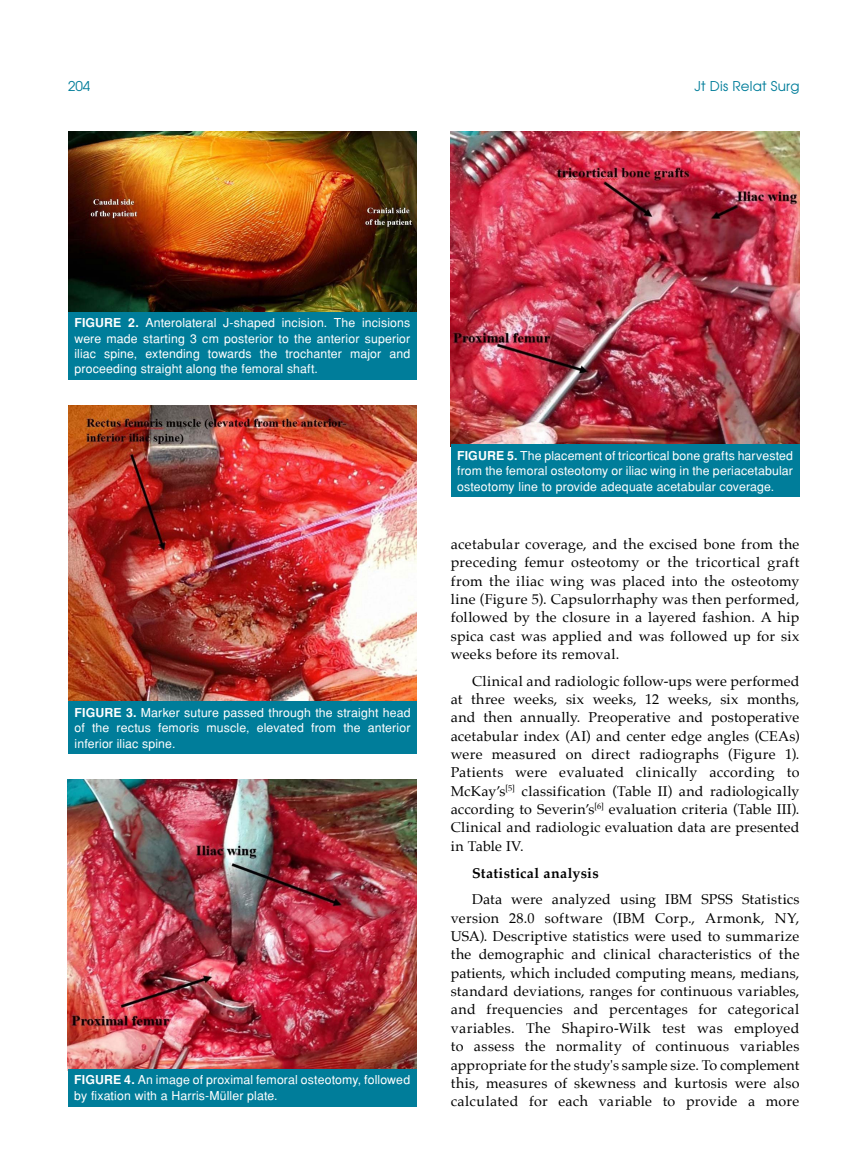
<style>
.page{position:relative;width:859px;height:1170px;background:#fff}
.page>*{position:absolute;margin:0;border:0;box-sizing:border-box;transform-origin:0 0}
.t1{font:14.25px/18.3px "Palatino";letter-spacing:.015em;color:#000;text-align:justify}
.t2{font:700 14.25px "Palatino";letter-spacing:.025em;color:#000}
.t3{font:13.5px "Avant Garde Tr";letter-spacing:.015em;color:#007d9a}
.t4{font:12.3px/15.3px "Helvetica Normal Tr";letter-spacing:.01em;color:#fff;text-align:justify}
.s1{font-family:"Helvetica Tr";font-weight:700}
</style>
<div class="page">
<img style="left:68px;top:132px;width:349px;height:180px">
<div style="left:68px;top:312px;width:349px;height:67px;background:#007d9a"></div>
<img style="left:68px;top:405px;width:349px;height:296px">
<div style="left:68px;top:701px;width:349px;height:53px;background:#007d9a"></div>
<img style="left:451px;top:132px;width:349px;height:314px">
<div style="left:451px;top:444px;width:348px;height:53px;background:#007d9a"></div>
<img style="left:68px;top:779px;width:349px;height:289px">
<div style="left:68px;top:1068px;width:349px;height:38px;background:#007d9a"></div>
<p class="t3" style="left:68px;top:77px;width:24px">204</p>
<p class="t3" style="left:694px;top:77px;width:106px">Jt Dis Relat Surg</p>
<p class="t4" style="left:74px;top:315px;width:337px"><span class="s1">FIGURE 2.</span> Anterolateral J-shaped incision. The incisions were made starting 3 cm posterior to the anterior superior iliac spine, extending towards the trochanter major and proceeding straight along the femoral shaft.</p>
<p class="t4" style="left:75px;top:705px;width:337px"><span class="s1">FIGURE 3.</span> Marker suture passed through the straight head of the rectus femoris muscle, elevated from the anterior inferior iliac spine.</p>
<p class="t4" style="left:74px;top:1072px;width:337px"><span class="s1">FIGURE 4.</span> An image of proximal femoral osteotomy, followed by fixation with a Harris-Müller plate.</p>
<p class="t4" style="left:457px;top:448px;width:337px"><span class="s1">FIGURE 5.</span> The placement of tricortical bone grafts harvested from the femoral osteotomy or iliac wing in the periacetabular osteotomy line to provide adequate acetabular coverage.</p>
<p class="t1" style="left:451px;top:534px;width:350px">acetabular coverage, and the excised bone from the preceding femur osteotomy or the tricortical graft from the iliac wing was placed into the osteotomy line (Figure 5). Capsulorrhaphy was then performed, followed by the closure in a layered fashion. A hip spica cast was applied and was followed up for six weeks before its removal.</p>
<p class="t1" style="left:451px;top:671px;width:350px;text-indent:21px">Clinical and radiologic follow-ups were performed at three weeks, six weeks, 12 weeks, six months, and then annually. Preoperative and postoperative acetabular index (AI) and center edge angles (CEAs) were measured on direct radiographs (Figure 1).<br>Patients were evaluated clinically according to McKay’s<sup>[5]</sup> classification (Table II) and radiologically according to Severin’s<sup>[6]</sup> evaluation criteria (Table III).<br>Clinical and radiologic evaluation data are presented in Table IV.</p>
<p class="t2" style="left:472px;top:860px;width:128px">Statistical analysis</p>
<p class="t1" style="left:451px;top:890px;width:350px;text-indent:21px">Data were analyzed using IBM SPSS Statistics version 28.0 software (IBM Corp., Armonk, NY, USA). Descriptive statistics were used to summarize the demographic and clinical characteristics of the patients, which included computing means, medians, standard deviations, ranges for continuous variables, and frequencies and percentages for categorical variables. The Shapiro-Wilk test was employed to assess the normality of continuous variables appropriate for the study's sample size. To complement this, measures of skewness and kurtosis were also calculated for each variable to provide a more</p>
</div>
